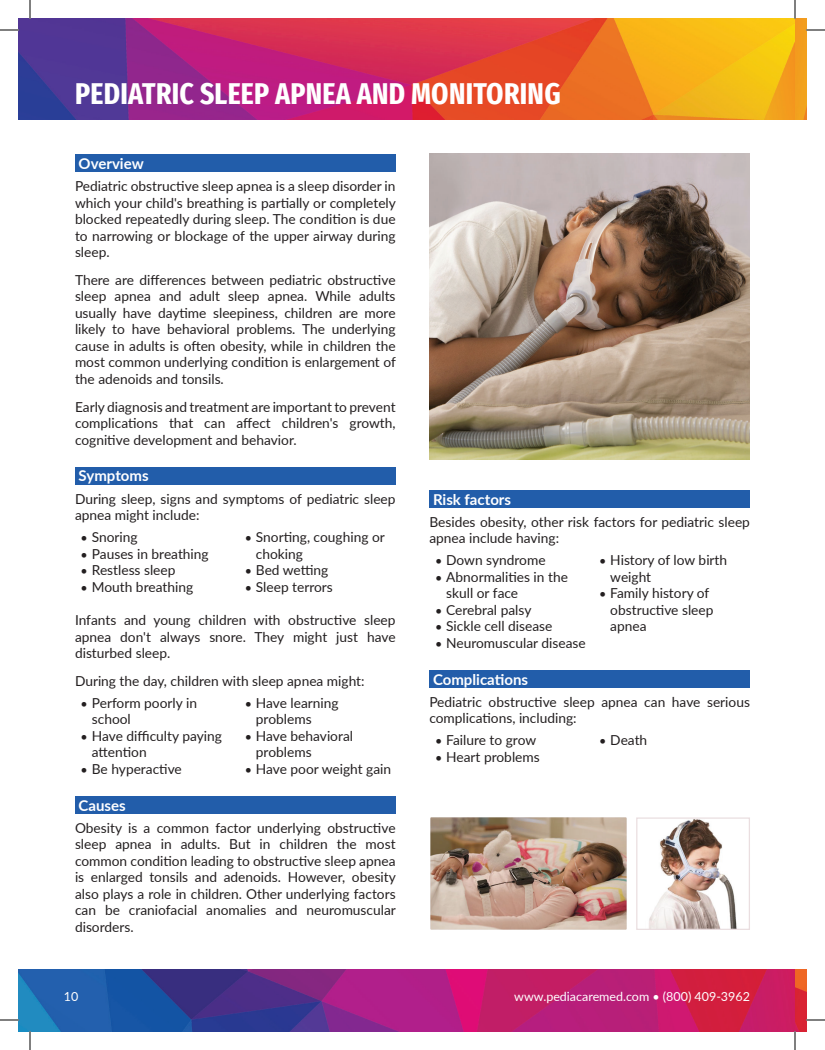
<style>
.page{position:relative;width:825px;height:1050px;background:#fff}
.page>*{position:absolute;margin:0;border:0;box-sizing:border-box;transform-origin:0 0}
.t1{font:700 30px "Fira Sans Compressed";letter-spacing:.01em;color:#fff}
.t2{font:700 15px "Lato";color:#fff}
.t3{font:13.75px/16.5px "Lato";color:#231f20}
.t4{font:12.5px "Lato";color:#fff}
.s1{font-size:12.5px}
</style>
<div class="page">
<img style="left:429px;top:154px;width:321px;height:306px">
<img style="left:19px;top:969px;width:787px;height:62px">
<img style="left:19px;top:19px;width:787px;height:101px">
<div style="left:75px;top:154px;width:321px;height:18px;background:#225daa"></div>
<div style="left:75px;top:467px;width:321px;height:17px;background:#225daa"></div>
<div style="left:75px;top:796px;width:321px;height:18px;background:#225daa"></div>
<div style="left:429px;top:490px;width:321px;height:18px;background:#225daa"></div>
<div style="left:429px;top:670px;width:321px;height:18px;background:#225daa"></div>
<img style="left:431px;top:817px;width:195px;height:113px">
<img style="left:649px;top:819px;width:88px;height:109px">
<div style="left:636px;top:817px;width:114px;height:113px;border:1px solid #eadee0"></div>
<svg style="left:0;top:29px;width:19px;height:2px"></svg>
<svg style="left:806px;top:29px;width:19px;height:2px"></svg>
<svg style="left:0;top:1019px;width:19px;height:2px"></svg>
<svg style="left:806px;top:1019px;width:19px;height:2px"></svg>
<svg style="left:29px;top:0;width:2px;height:19px"></svg>
<svg style="left:29px;top:1031px;width:2px;height:19px"></svg>
<svg style="left:794px;top:0;width:2px;height:19px"></svg>
<svg style="left:794px;top:1031px;width:2px;height:19px"></svg>
<h1 class="t1" style="left:75px;top:69px;width:487px">PEDIATRIC SLEEP APNEA AND MONITORING</h1>
<p class="t2" style="left:79px;top:152px;width:67px">Overview</p>
<p class="t3" style="left:75px;top:177px;width:322px;text-align:justify">Pediatric obstructive sleep apnea is a sleep disorder in which your child's breathing is partially or completely blocked repeatedly during sleep. The condition is due to narrowing or blockage of the upper airway during sleep.</p>
<p class="t3" style="left:75px;top:271px;width:322px;text-align:justify">There are differences between pediatric obstructive sleep apnea and adult sleep apnea. While adults usually have daytime sleepiness, children are more likely to have behavioral problems. The underlying cause in adults is often obesity, while in children the most common underlying condition is enlargement of the adenoids and tonsils.</p>
<p class="t3" style="left:75px;top:398px;width:322px;text-align:justify">Early diagnosis and treatment are important to prevent complications that can affect children's growth, cognitive development and behavior.</p>
<p class="t2" style="left:79px;top:465px;width:72px">Symptoms</p>
<p class="t3" style="left:75px;top:490px;width:322px">During sleep, signs and symptoms of pediatric sleep apnea might include:</p>
<p class="t3" style="left:81px;top:528px;width:59px"><span class="s1">•</span> Snoring</p>
<p class="t3" style="left:81px;top:545px;width:130px"><span class="s1">•</span> Pauses in breathing</p>
<p class="t3" style="left:81px;top:561px;width:96px"><span class="s1">•</span> Restless sleep</p>
<p class="t3" style="left:81px;top:578px;width:114px"><span class="s1">•</span> Mouth breathing</p>
<p class="t3" style="left:256px;top:528px;width:130px;text-indent:-11px"><span class="s1">•</span> Snorting, coughing or choking</p>
<p class="t3" style="left:245px;top:561px;width:85px"><span class="s1">•</span> Bed wetting</p>
<p class="t3" style="left:245px;top:578px;width:90px"><span class="s1">•</span> Sleep terrors</p>
<p class="t3" style="left:75px;top:611px;width:322px;text-align:justify">Infants and young children with obstructive sleep apnea don't always snore. They might just have disturbed sleep.</p>
<p class="t3" style="left:75px;top:672px;width:291px">During the day, children with sleep apnea might:</p>
<p class="t3" style="left:92px;top:694px;width:107px;text-indent:-11px"><span class="s1">•</span> Perform poorly in school</p>
<p class="t3" style="left:92px;top:727px;width:132px;text-indent:-11px"><span class="s1">•</span> Have difficulty paying attention</p>
<p class="t3" style="left:81px;top:760px;width:103px"><span class="s1">•</span> Be hyperactive</p>
<p class="t3" style="left:256px;top:694px;width:84px;text-indent:-11px"><span class="s1">•</span> Have learning problems</p>
<p class="t3" style="left:256px;top:727px;width:99px;text-indent:-11px"><span class="s1">•</span> Have behavioral problems</p>
<p class="t3" style="left:245px;top:760px;width:148px"><span class="s1">•</span> Have poor weight gain</p>
<p class="t2" style="left:79px;top:794px;width:49px">Causes</p>
<p class="t3" style="left:75px;top:819px;width:322px;text-align:justify">Obesity is a common factor underlying obstructive sleep apnea in adults. But in children the most common condition leading to obstructive sleep apnea is enlarged tonsils and adenoids. However, obesity also plays a role in children. Other underlying factors can be craniofacial anomalies and neuromuscular disorders.</p>
<p class="t2" style="left:433px;top:488px;width:80px">Risk factors</p>
<p class="t3" style="left:429px;top:513px;width:322px">Besides obesity, other risk factors for pediatric sleep apnea include having:</p>
<p class="t3" style="left:435px;top:552px;width:112px"><span class="s1">•</span> Down syndrome</p>
<p class="t3" style="left:446px;top:568px;width:123px;text-indent:-11px"><span class="s1">•</span> Abnormalities in the skull or face</p>
<p class="t3" style="left:435px;top:601px;width:98px"><span class="s1">•</span> Cerebral palsy</p>
<p class="t3" style="left:435px;top:618px;width:119px"><span class="s1">•</span> Sickle cell disease</p>
<p class="t3" style="left:435px;top:634px;width:152px"><span class="s1">•</span> Neuromuscular disease</p>
<p class="t3" style="left:610px;top:552px;width:118px;text-indent:-11px"><span class="s1">•</span> History of low birth weight</p>
<p class="t3" style="left:610px;top:585px;width:105px;text-indent:-11px"><span class="s1">•</span> Family history of obstructive sleep apnea</p>
<p class="t2" style="left:433px;top:668px;width:97px">Complications</p>
<p class="t3" style="left:429px;top:693px;width:322px">Pediatric obstructive sleep apnea can have serious complications, including:</p>
<p class="t3" style="left:435px;top:732px;width:103px"><span class="s1">•</span> Failure to grow</p>
<p class="t3" style="left:435px;top:748px;width:106px"><span class="s1">•</span> Heart problems</p>
<p class="t3" style="left:599px;top:732px;width:50px"><span class="s1">•</span> Death</p>
<p class="t4" style="left:64px;top:987px;width:16px">10</p>
<p class="t4" style="left:514px;top:987px;width:237px">www.pediacaremed.com • (800) 409-3962</p>
</div>
